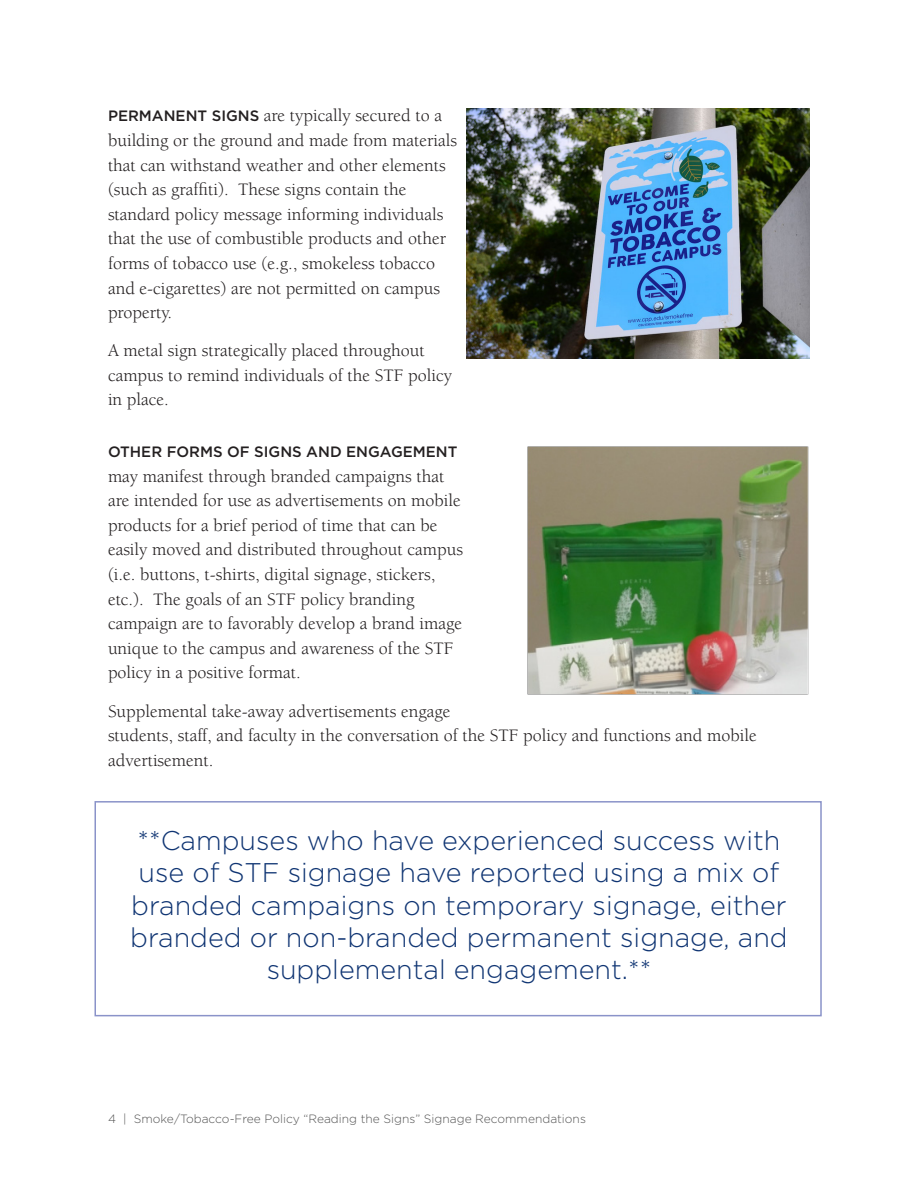
<style>
.page{position:relative;width:918px;height:1188px;background:#fff}
.page>*{position:absolute;margin:0;border:0;box-sizing:border-box;transform-origin:0 0}
.t1{font:300 27px/32.4px "Gotham";color:#103573;text-align:center}
.p12{font:18px/24.6px "Berkeley";color:#231f20}
.t2{font:500 15px "Gotham";color:#231f20}
.t3{font:300 12px "Gotham";color:#545454}
.s1{font-family:"Gotham";font-weight:500;font-size:15px}
</style>
<div class="page">
<div style="left:94px;top:801px;width:728px;height:215px;border:2px solid #8a93c9"></div>
<img style="left:466px;top:108px;width:344px;height:250px">
<img style="left:527px;top:446px;width:282px;height:249px">
<h3 class="p12" style="left:108px;top:104px;width:351px"><span class="s1">PERMANENT SIGNS</span> are typically secured to a building or the ground and made from materials that can withstand weather and other elements (such as graffiti). These signs contain the standard policy message informing individuals that the use of combustible products and other forms of tobacco use (e.g., smokeless tobacco and e-cigarettes) are not permitted on campus property.</h3>
<p class="p12" style="left:108px;top:339px;width:346px">A metal sign strategically placed throughout campus to remind individuals of the STF policy in place.</p>
<h3 class="t2" style="left:108px;top:443px;width:351px">OTHER FORMS OF SIGNS AND ENGAGEMENT</h3>
<h3 class="p12" style="left:108px;top:464px;width:357px">may manifest through branded campaigns that are intended for use as advertisements on mobile products for a brief period of time that can be easily moved and distributed throughout campus (i.e. buttons, t-shirts, digital signage, stickers, etc.). The goals of an STF policy branding campaign are to favorably develop a brand image unique to the campus and awareness of the STF policy in a positive format.</h3>
<p class="p12" style="left:108px;top:699px;width:650px">Supplemental take-away advertisements engage<br>students, staff, and faculty in the conversation of the STF policy and functions and mobile advertisement.</p>
<h1 class="t1" style="left:130px;top:824px;width:659px">**Campuses who have experienced success with use of STF signage have reported using a mix of branded campaigns on temporary signage, either branded or non-branded permanent signage, and supplemental engagement.**</h1>
<p class="t3" style="left:108px;top:1113px;width:479px">4 | Smoke/Tobacco-Free Policy “Reading the Signs” Signage Recommendations</p>
</div>
